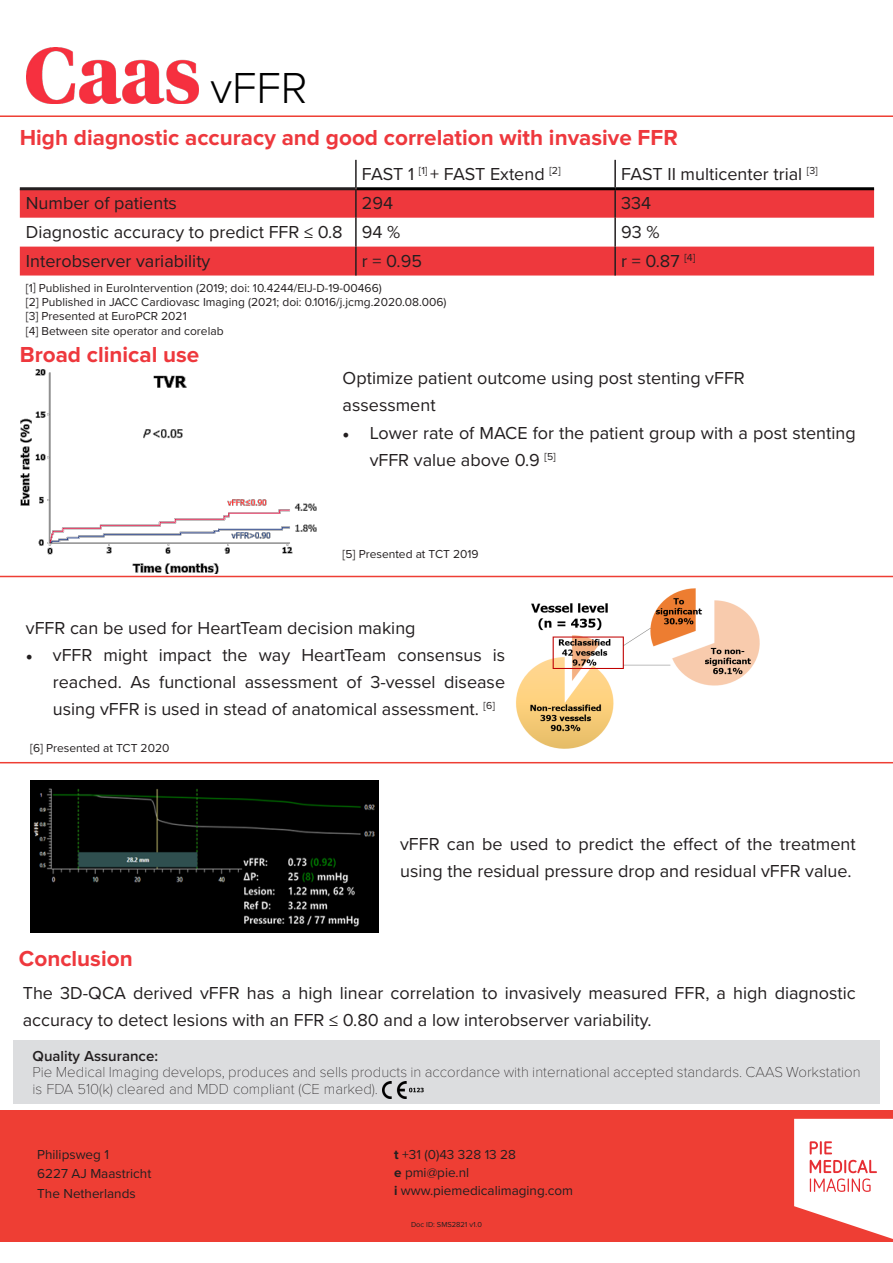
<style>
.page{position:relative;width:893px;height:1263px;background:#fff}
.page>*{position:absolute;margin:0;border:0;box-sizing:border-box;transform-origin:0 0}
.t1{font:300 45px "Proxima Nova";color:#000}
.t2{font:700 22.5px "Proxima Nova";color:#ee383d}
.t3{font:18px/27px "Proxima Nova";color:#231f20}
.t4{font:100 15px/16.5px "Proxima Nova T";color:#231f20}
.t5{font:600 15px "Proxima Nova";color:#231f20}
.t6{font:13.5px/19.5px "Proxima Nova";color:#231f20}
.t7{font:12px "Proxima Nova";color:#231f20}
.t8{font:7.5px "Proxima Nova";color:#231f20}
.s1{font-family:"Minion Pro"}
.s2{font-weight:700}
</style>
<div class="page">
<div style="left:13px;top:1040px;width:867px;height:64px;background:#dcdddf"></div>
<img style="left:383px;top:1081px;width:41px;height:18px">
<img style="left:513px;top:575px;width:250px;height:174px">
<img style="left:30px;top:780px;width:348px;height:152px">
<svg style="left:20px;top:190px;width:854px;height:28px;background:#ec393e"></svg>
<div style="left:20px;top:247px;width:854px;height:29px;background:#ee383d"></div>
<hr style="left:355px;top:189px;width:2px;height:29px;background:#231f20">
<hr style="left:614px;top:190px;width:2px;height:28px;background:#231f20">
<hr style="left:355px;top:218px;width:2px;height:29px;background:#231f20">
<hr style="left:614px;top:218px;width:2px;height:29px;background:#231f20">
<hr style="left:355px;top:247px;width:2px;height:29px;background:#231f20">
<hr style="left:614px;top:247px;width:2px;height:29px;background:#231f20">
<hr style="left:355px;top:160px;width:2px;height:29px;background:#231f20">
<hr style="left:614px;top:160px;width:2px;height:27px;background:#231f20">
<hr style="left:20px;top:187px;width:335px;height:3px;background:#231f20">
<hr style="left:357px;top:187px;width:258px;height:3px;background:#000">
<hr style="left:615px;top:187px;width:259px;height:3px;background:#000">
<img style="left:20px;top:369px;width:297px;height:205px">
<div style="left:0;top:1110px;width:893px;height:132px;background:#ee3e34"></div>
<svg style="left:794px;top:1119px;width:99px;height:120px"></svg>
<img style="left:27px;top:48px;width:171px;height:55px">
<hr style="left:0;top:115px;width:893px;height:2px;background:#ee3e34">
<hr style="left:0;top:576px;width:893px;height:1px;background:#ee3e34">
<hr style="left:0;top:762px;width:893px;height:1px;background:#ee3e34">
<div style="left:0;top:561px;width:57px;height:13px;background:#fff"></div>
<p class="t1" style="left:210px;top:55px;width:99px">vFFR</p>
<p class="t2" style="left:20px;top:124px;width:659px">High diagnostic accuracy and good correlation with invasive FFR</p>
<p class="t3" style="left:362px;top:160px;width:200px">FAST 1 <sup>[1]</sup> + FAST Extend <sup>[2]</sup></p>
<p class="t3" style="left:621px;top:160px;width:198px">FAST II multicenter trial <sup>[3]</sup></p>
<p class="t3" style="left:26px;top:189px;width:153px">Number of patients</p>
<p class="t3" style="left:362px;top:189px;width:33px">294</p>
<p class="t3" style="left:621px;top:189px;width:32px">334</p>
<p class="t3" style="left:26px;top:218px;width:318px">Diagnostic accuracy to predict FFR ≤ 0.8</p>
<p class="t3" style="left:362px;top:218px;width:40px">94 %</p>
<p class="t3" style="left:621px;top:218px;width:40px">93 %</p>
<p class="t3" style="left:26px;top:247px;width:186px">Interobserver variability</p>
<p class="t3" style="left:362px;top:247px;width:62px">r = 0.95</p>
<p class="t3" style="left:621px;top:247px;width:76px">r = 0.87 <sup>[4]</sup></p>
<p class="t7" style="left:26px;top:279px;width:357px">[1] Published in EuroIntervention (2019; doi: 10.4244/EIJ-D-19-00466)</p>
<p class="t7" style="left:26px;top:293px;width:422px">[2] Published in JACC Cardiovasc Imaging (2021; doi: 0.1016/j.jcmg.2020.08.006)</p>
<p class="t7" style="left:26px;top:307px;width:162px">[3] Presented at EuroPCR 2021</p>
<p class="t7" style="left:26px;top:322px;width:199px">[4] Between site operator and corelab</p>
<p class="t2" style="left:20px;top:341px;width:181px">Broad clinical use</p>
<p class="t3" style="left:343px;top:364px;width:404px">Optimize patient outcome using post stenting vFFR assessment</p>
<p class="t3" style="left:370px;top:418px;width:488px;text-indent:-27px"><span class="s1">•</span> Lower rate of MACE for the patient group with a post stenting vFFR value above 0.9 <sup>[5]</sup></p>
<p class="t7" style="left:343px;top:545px;width:138px">[5] Presented at TCT 2019</p>
<p class="t3" style="left:26px;top:613px;width:391px">vFFR can be used for HeartTeam decision making</p>
<p class="t3" style="left:53px;top:640px;width:454px;text-align:justify;text-indent:-27px"><span class="s1">•</span> vFFR might impact the way HeartTeam consensus is reached. As functional assessment of 3-vessel disease using vFFR is used in stead of anatomical assessment. <sup>[6]</sup></p>
<p class="t7" style="left:30px;top:739px;width:141px">[6] Presented at TCT 2020</p>
<p class="t2" style="left:19px;top:946px;width:115px">Conclusion</p>
<p class="t3" style="left:400px;top:829px;width:457px">vFFR can be used to predict the effect of the treatment using the residual pressure drop and residual vFFR value.</p>
<p class="t3" style="left:23px;top:979px;width:834px">The 3D-QCA derived vFFR has a high linear correlation to invasively measured FFR, a high diagnostic accuracy to detect lesions with an FFR ≤ 0.80 and a low interobserver variability.</p>
<p class="t5" style="left:33px;top:1044px;width:127px">Quality Assurance:</p>
<p class="t4" style="left:33px;top:1063px;width:830px">Pie Medical Imaging develops, produces and sells products in accordance with international accepted standards. CAAS Workstation is FDA 510(k) cleared and MDD compliant (CE marked).</p>
<p class="t6" style="left:37px;top:1144px;width:116px">Philipsweg 1<br>6227 AJ Maastricht<br>The Netherlands</p>
<p class="t6" style="left:394px;top:1144px;width:123px"><span class="s2">t</span> +31 (0)43 328 13 28</p>
<p class="t6" style="left:394px;top:1162px;width:77px"><span class="s2">e</span> pmi@pie.nl</p>
<p class="t6" style="left:394px;top:1180px;width:181px"><span class="s2">i</span> www.piemedicalimaging.com</p>
<p class="t8" style="left:411px;top:1219px;width:72px">Doc ID: SMS2821 v1.0</p>
</div>
